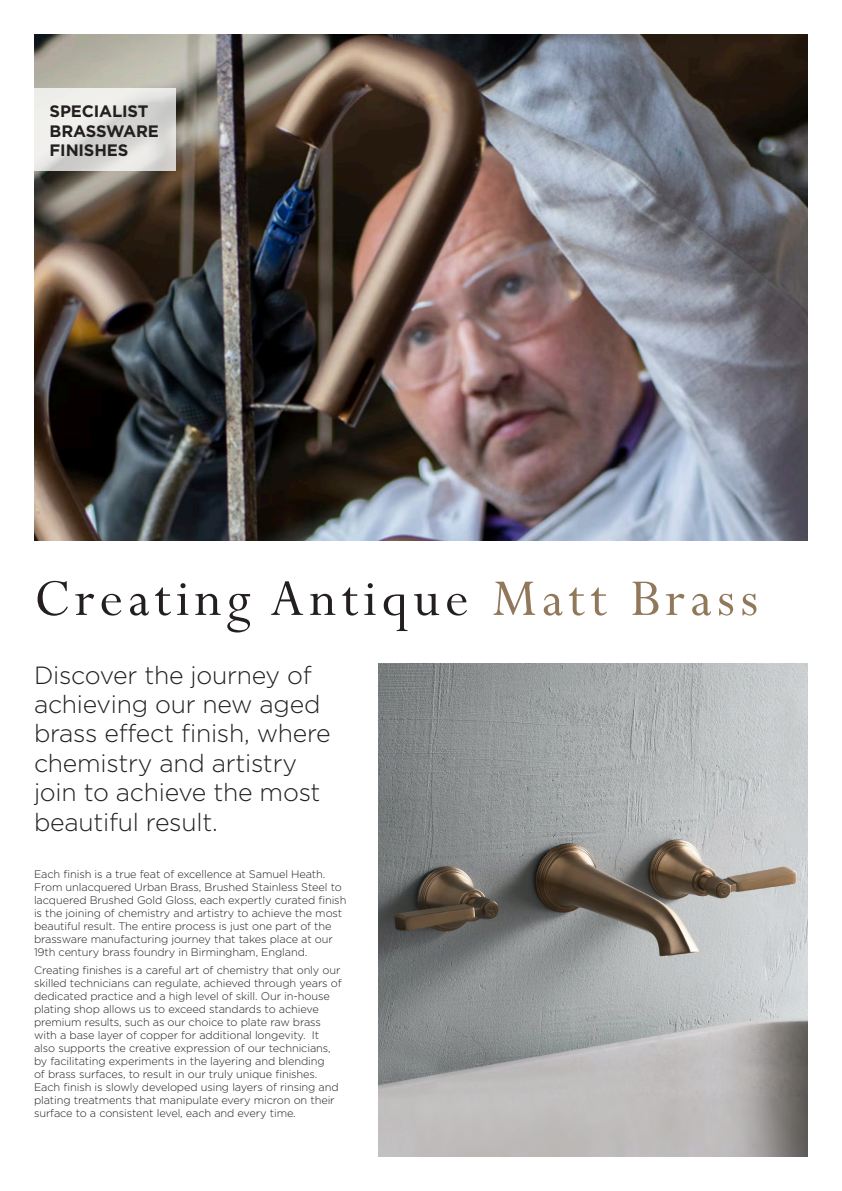
<style>
.page{position:relative;width:842px;height:1191px;background:#fff}
.page>*{position:absolute;margin:0;border:0;box-sizing:border-box;transform-origin:0 0}
.puzzle{font:58px "Perpetua";letter-spacing:.09em;color:#231f20}
.puzzle-2{font:300 24.9px/29.4px "Gotham";letter-spacing:-.01em;color:#231f20}
.puzzle-3{font:700 16.5px/19.5px "Gotham";letter-spacing:-.01em;color:#231f20}
.puzzle-4{font:300 11px/13px "Gotham";letter-spacing:-.01em;color:#231f20}
.s1{color:#92785a}
</style>
<div class="page">
<img style="left:34px;top:34px;width:774px;height:506px">
<svg style="left:34px;top:88px;width:142px;height:82px;background:#e0e0dd"></svg>
<img style="left:378px;top:663px;width:430px;height:494px">
<p class="puzzle-3" style="left:50px;top:101px;width:111px">SPECIALIST<br>BRASSWARE<br>FINISHES</p>
<p class="puzzle" style="left:34px;top:562px;width:726px">Creating Antique <span class="s1">Matt Brass</span></p>
<p class="puzzle-2" style="left:34px;top:660px;width:298px">Discover the journey of achieving our new aged brass effect finish, where chemistry and artistry join to achieve the most beautiful result.</p>
<p class="puzzle-4" style="left:34px;top:867px;width:314px">Each finish is a true feat of excellence at Samuel Heath.<br>From unlacquered Urban Brass, Brushed Stainless Steel to lacquered Brushed Gold Gloss, each expertly curated finish is the joining of chemistry and artistry to achieve the most beautiful result. The entire process is just one part of the brassware manufacturing journey that takes place at our 19th century brass foundry in Birmingham, England.</p>
<p class="puzzle-4" style="left:34px;top:963px;width:309px">Creating finishes is a careful art of chemistry that only our skilled technicians can regulate, achieved through years of dedicated practice and a high level of skill. Our in-house plating shop allows us to exceed standards to achieve premium results, such as our choice to plate raw brass with a base layer of copper for additional longevity. It also supports the creative expression of our technicians, by facilitating experiments in the layering and blending<br>of brass surfaces, to result in our truly unique finishes.<br>Each finish is slowly developed using layers of rinsing and plating treatments that manipulate every micron on their surface to a consistent level, each and every time.</p>
</div>
